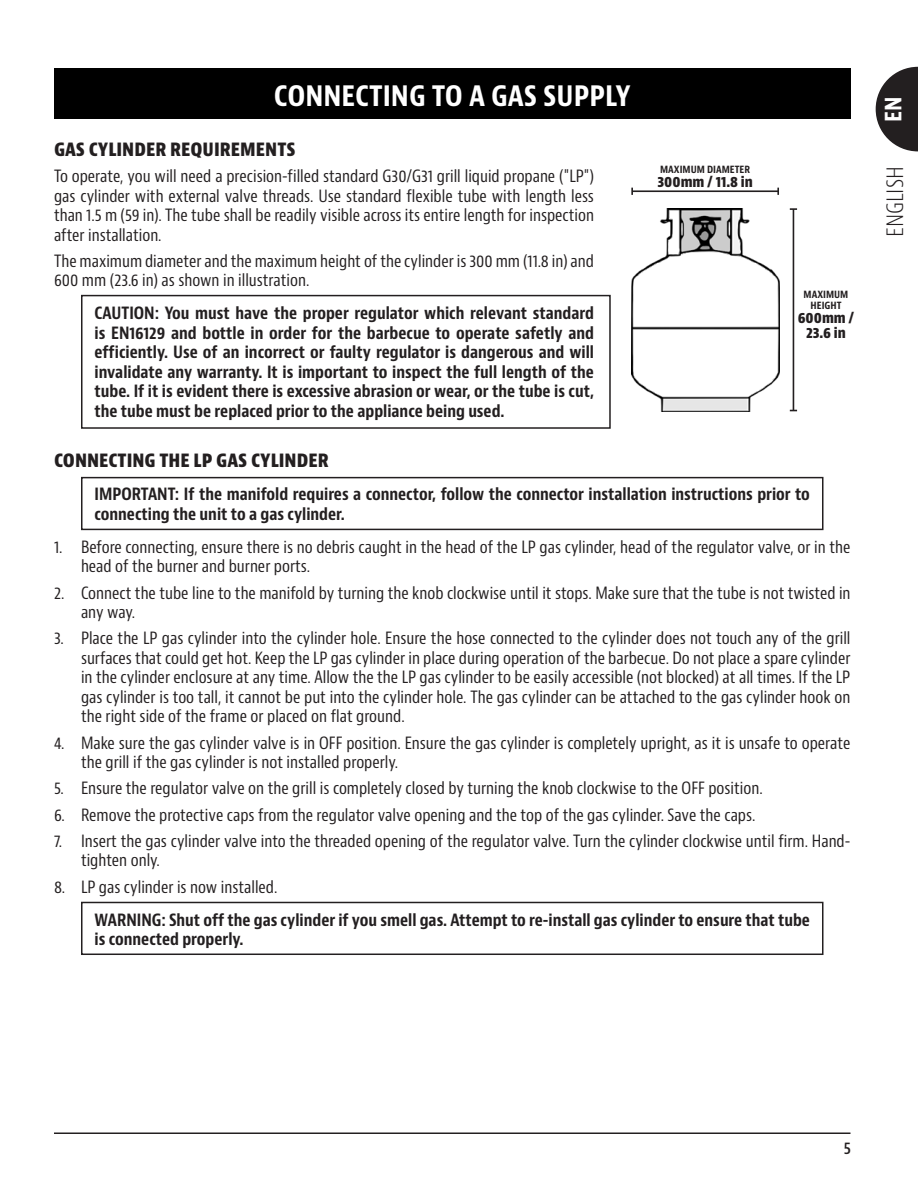
<style>
.page{position:relative;width:918px;height:1188px;background:#fff}
.page>*{position:absolute;margin:0;border:0;box-sizing:border-box;transform-origin:0 0}
.TXT{font:700 condensed 30px "Bernino Sans";color:#fff}
.t1{font:300 condensed 24px "Bernina Sans";color:#231f20}
.t2{font:700 condensed 24px "Bernina Sans";color:#fff}
.TXT-2{font:700 condensed 19.5px "Bernino Sans";color:#231f20}
.TXT-3{font:condensed 16.5px/19.5px "Bernino Sans";color:#231f20}
.TXT-4{font:700 condensed 16.5px/19.5px "Bernino Sans";color:#231f20}
.t3{font:600 condensed 16.5px "Bernino Sans";color:#231f20}
.TXT-5{font:700 condensed 14.55px/14.5px "Bernino Sans";color:#231f20;text-align:center}
.TXT-6{font:700 condensed 10.65px/11.2px "Bernino Sans";color:#231f20;text-align:center}
</style>
<div class="page">
<hr style="left:54px;top:1132px;width:796px;height:2px;background:#231f20">
<svg style="left:876px;top:67px;width:42px;height:84px"></svg>
<div style="left:54px;top:69px;width:796px;height:50px;background:#000"></div>
<div style="left:81px;top:295px;width:530px;height:134px;border:2px solid #231f20"></div>
<div style="left:81px;top:902px;width:743px;height:53px;border:2px solid #231f20"></div>
<div style="left:81px;top:477px;width:743px;height:53px;border:2px solid #231f20"></div>
<img style="left:631px;top:208px;width:148px;height:203px">
<hr style="left:632px;top:190px;width:146px;height:2px;background:#231f20">
<svg style="left:631px;top:188px;width:2px;height:7px"></svg>
<svg style="left:777px;top:188px;width:2px;height:7px"></svg>
<hr style="left:793px;top:209px;width:1px;height:202px;background:#231f20">
<svg style="left:790px;top:208px;width:7px;height:2px"></svg>
<p class="TXT" style="left:274px;top:77px;width:359px">CONNECTING TO A GAS SUPPLY</p>
<p class="TXT-2" style="left:54px;top:137px;width:243px">GAS CYLINDER REQUIREMENTS</p>
<p class="TXT-3" style="left:54px;top:167px;width:542px;text-align:justify">To operate, you will need a precision-filled standard G30/G31 grill liquid propane ("LP") gas cylinder with external valve threads. Use standard flexible tube with length less than 1.5 m (59 in). The tube shall be readily visible across its entire length for inspection after installation.</p>
<p class="TXT-3" style="left:54px;top:252px;width:542px">The maximum diameter and the maximum height of the cylinder is 300 mm (11.8 in) and<br>600 mm (23.6 in) as shown in illustration.</p>
<p class="TXT-4" style="left:94px;top:304px;width:501px;text-align:justify">CAUTION: You must have the proper regulator which relevant standard is EN16129 and bottle in order for the barbecue to operate safetly and efficiently. Use of an incorrect or faulty regulator is dangerous and will invalidate any warranty. It is important to inspect the full length of the tube. If it is evident there is excessive abrasion or wear, or the tube is cut, the tube must be replaced prior to the appliance being used.</p>
<p class="TXT-2" style="left:54px;top:448px;width:276px">CONNECTING THE LP GAS CYLINDER</p>
<p class="TXT-4" style="left:94px;top:485px;width:717px">IMPORTANT: If the manifold requires a connector, follow the connector installation instructions prior to connecting the unit to a gas cylinder.</p>
<p class="TXT-3" style="left:81px;top:537px;width:771px;text-indent:-27px">1. Before connecting, ensure there is no debris caught in the head of the LP gas cylinder, head of the regulator valve, or in the head of the burner and burner ports.</p>
<p class="TXT-3" style="left:81px;top:583px;width:771px;text-indent:-27px">2. Connect the tube line to the manifold by turning the knob clockwise until it stops. Make sure that the tube is not twisted in any way.</p>
<p class="TXT-3" style="left:81px;top:629px;width:771px;text-align:justify;text-indent:-27px">3. Place the LP gas cylinder into the cylinder hole. Ensure the hose connected to the cylinder does not touch any of the grill surfaces that could get hot. Keep the LP gas cylinder in place during operation of the barbecue. Do not place a spare cylinder in the cylinder enclosure at any time. Allow the the LP gas cylinder to be easily accessible (not blocked) at all times. If the LP gas cylinder is too tall, it cannot be put into the cylinder hole. The gas cylinder can be attached to the gas cylinder hook on the right side of the frame or placed on flat ground.</p>
<p class="TXT-3" style="left:81px;top:733px;width:771px;text-indent:-27px">4. Make sure the gas cylinder valve is in OFF position. Ensure the gas cylinder is completely upright, as it is unsafe to operate the grill if the gas cylinder is not installed properly.</p>
<p class="TXT-3" style="left:54px;top:779px;width:710px">5. Ensure the regulator valve on the grill is completely closed by turning the knob clockwise to the OFF position.</p>
<p class="TXT-3" style="left:54px;top:805px;width:703px">6. Remove the protective caps from the regulator valve opening and the top of the gas cylinder. Save the caps.</p>
<p class="TXT-3" style="left:81px;top:831px;width:771px;text-indent:-27px">7. Insert the gas cylinder valve into the threaded opening of the regulator valve. Turn the cylinder clockwise until firm. Hand&shy;tighten only.</p>
<p class="TXT-3" style="left:54px;top:877px;width:225px">8. LP gas cylinder is now installed.</p>
<p class="TXT-4" style="left:94px;top:910px;width:717px">WARNING: Shut off the gas cylinder if you smell gas. Attempt to re-install gas cylinder to ensure that tube is connected properly.</p>
<p class="TXT-6" style="left:660px;top:163px;width:92px">MAXIMUM DIAMETER</p>
<p class="TXT-5" style="left:658px;top:175px;width:97px">300mm / 11.8 in</p>
<p class="TXT-6" style="left:804px;top:288px;width:46px">MAXIMUM<br>HEIGHT</p>
<p class="TXT-5" style="left:798px;top:311px;width:58px">600mm /<br>23.6 in</p>
<h2 class="t2" style="left:878px;top:122px;width:27px;rotate:-90deg">EN</h2>
<h2 class="t1" style="left:880px;top:237px;width:72px;rotate:-90deg">ENGLISH</h2>
<p class="t3" style="left:844px;top:1138px;width:9px">5</p>
</div>
